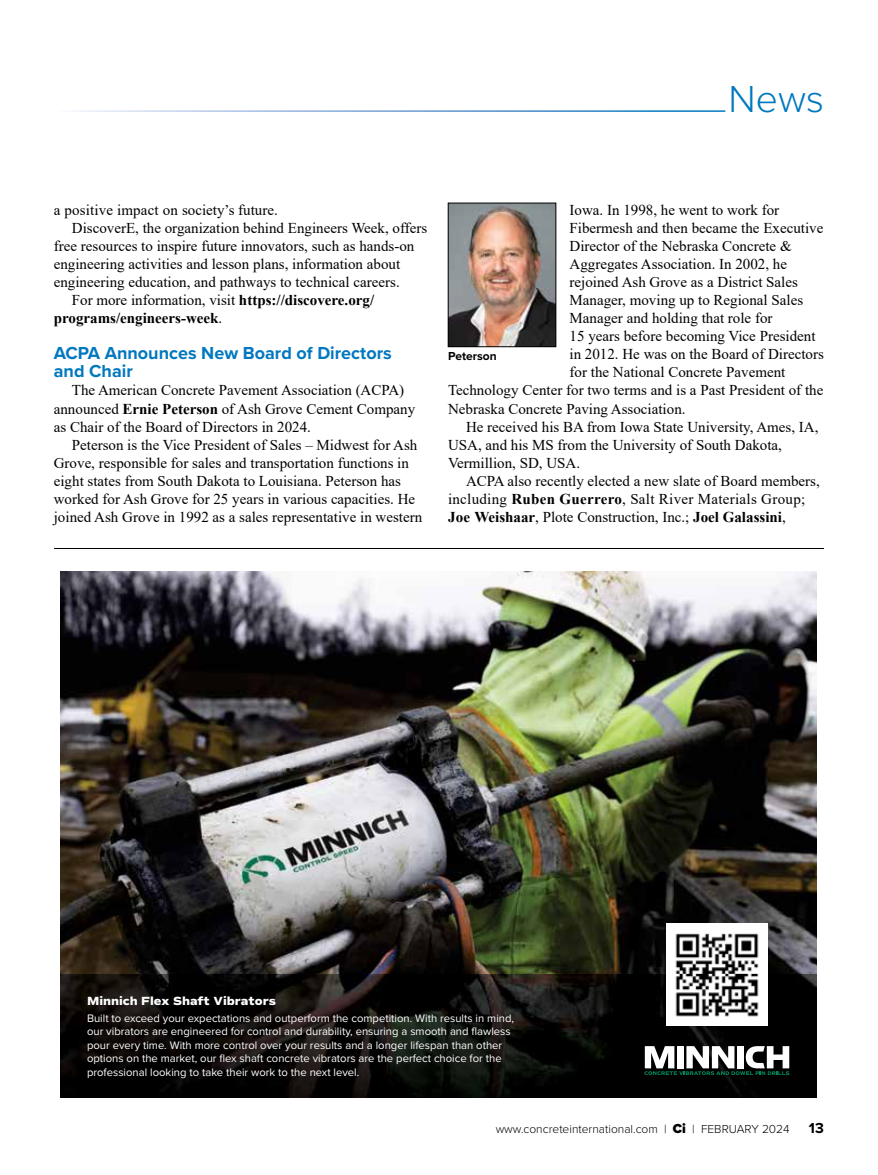
<style>
.page{position:relative;width:878px;height:1175px;background:#fff}
.page>*{position:absolute;margin:0;border:0;box-sizing:border-box;transform-origin:0 0}
.t1{font:300 39px "Proxima Nova";color:#0078bf}
.t2{font:700 18px/18px "Proxima Nova";color:#0078bf}
.t3{font:15px/18px "Times New Roman";color:#000}
.t4{font:15px "Times New Roman";letter-spacing:.02em;color:#000}
.t5{font:700 15px "Times New Roman";color:#000}
.t6{font:700 15px "Proxima Nova";color:#000}
.t7{font:300 12px "Proxima Nova";color:#000}
.t8{font:800 12px "Commuters Sans";color:#fff}
.t9{font:700 12px "Proxima Nova";color:#000}
.t10{font:11.25px/13.5px "Proxima Nova";color:#fff}
.s1{font-weight:700}
.s2{font-weight:400}
.s3{font-weight:900;font-size:13.5px}
</style>
<div class="page">
<hr style="left:54px;top:548px;width:770px;height:1px;background:#000">
<img style="left:60px;top:571px;width:756px;height:403px">
<img style="left:60px;top:974px;width:756px;height:123px">
<svg style="left:644px;top:1046px;width:145px;height:29px"></svg>
<img style="left:666px;top:923px;width:101px;height:102px">
<img style="left:450px;top:205px;width:104px;height:140px">
<div style="left:448px;top:203px;width:108px;height:144px;border:1px solid #000"></div>
<h1 class="t1" style="left:728px;top:70px;width:97px">News</h1>
<p class="t3" style="left:54px;top:201px;width:225px">a positive impact on society’s future.</p>
<p class="t3" style="left:72px;top:219px;width:357px">DiscoverE, the organization behind Engineers Week, offers</p>
<p class="t3" style="left:54px;top:237px;width:362px">free resources to inspire future innovators, such as hands-on</p>
<p class="t3" style="left:54px;top:255px;width:348px">engineering activities and lesson plans, information about</p>
<p class="t3" style="left:54px;top:273px;width:347px">engineering education, and pathways to technical careers.</p>
<p class="t3" style="left:72px;top:291px;width:304px">For more information, visit <span class="s1">https://discovere.org/</span></p>
<p class="t5" style="left:54px;top:307px;width:170px">programs/engineers-week<span class="s2">.</span></p>
<p class="t2" style="left:54px;top:344px;width:339px">ACPA Announces New Board of Directors and Chair</p>
<p class="t3" style="left:54px;top:381px;width:363px;text-indent:18px">The American Concrete Pavement Association (ACPA) announced <span class="s1">Ernie Peterson</span> of Ash Grove Cement Company as Chair of the Board of Directors in 2024.</p>
<p class="t3" style="left:54px;top:435px;width:370px;text-indent:18px">Peterson is the Vice President of Sales – Midwest for Ash Grove, responsible for sales and transportation functions in eight states from South Dakota to Louisiana. Peterson has worked for Ash Grove for 25 years in various capacities. He joined Ash Grove in 1992 as a sales representative in western</p>
<p class="t3" style="left:569px;top:201px;width:211px">Iowa. In 1998, he went to work for</p>
<p class="t3" style="left:569px;top:219px;width:255px">Fibermesh and then became the Executive</p>
<p class="t3" style="left:569px;top:237px;width:224px">Director of the Nebraska Concrete &amp;</p>
<p class="t3" style="left:569px;top:255px;width:219px">Aggregates Association. In 2002, he</p>
<p class="t3" style="left:569px;top:273px;width:230px">rejoined Ash Grove as a District Sales</p>
<p class="t3" style="left:569px;top:291px;width:235px">Manager, moving up to Regional Sales</p>
<p class="t3" style="left:569px;top:309px;width:204px">Manager and holding that role for</p>
<p class="t3" style="left:569px;top:327px;width:247px">15 years before becoming Vice President</p>
<p class="t3" style="left:569px;top:345px;width:256px">in 2012. He was on the Board of Directors</p>
<p class="t3" style="left:569px;top:363px;width:217px">for the National Concrete Pavement</p>
<p class="t3" style="left:448px;top:381px;width:377px">Technology Center for two terms and is a Past President of the</p>
<p class="t3" style="left:448px;top:399px;width:239px">Nebraska Concrete Paving Association.</p>
<p class="t3" style="left:466px;top:417px;width:354px">He received his BA from Iowa State University, Ames, IA,</p>
<p class="t3" style="left:448px;top:435px;width:335px">USA, and his MS from the University of South Dakota,</p>
<p class="t3" style="left:448px;top:453px;width:134px">Vermillion, SD, USA.</p>
<p class="t3" style="left:466px;top:471px;width:355px">ACPA also recently elected a new slate of Board members,</p>
<p class="t4" style="left:448px;top:488px;width:359px">including <span class="s1">Ruben Guerrero</span>, Salt River Materials Group;</p>
<p class="t3" style="left:448px;top:507px;width:339px"><span class="s1">Joe Weishaar</span>, Plote Construction, Inc.; <span class="s1">Joel Galassini</span>,</p>
<p class="t9" style="left:448px;top:347px;width:50px">Peterson</p>
<p class="t8" style="left:87px;top:994px;width:190px">Minnich Flex Shaft Vibrators</p>
<p class="t10" style="left:87px;top:1012px;width:428px">Built to exceed your expectations and outperform the competition. With results in mind, our vibrators are engineered for control and durability, ensuring a smooth and flawless pour every time. With more control over your results and a longer lifespan than other options on the market, our flex shaft concrete vibrators are the perfect choice for the professional looking to take their work to the next level.</p>
<p class="t7" style="left:495px;top:1119px;width:295px">www.concreteinternational.com | <span class="s3">Ci</span> | FEBRUARY 2024</p>
<p class="t6" style="left:809px;top:1116px;width:16px">13</p>
</div>
